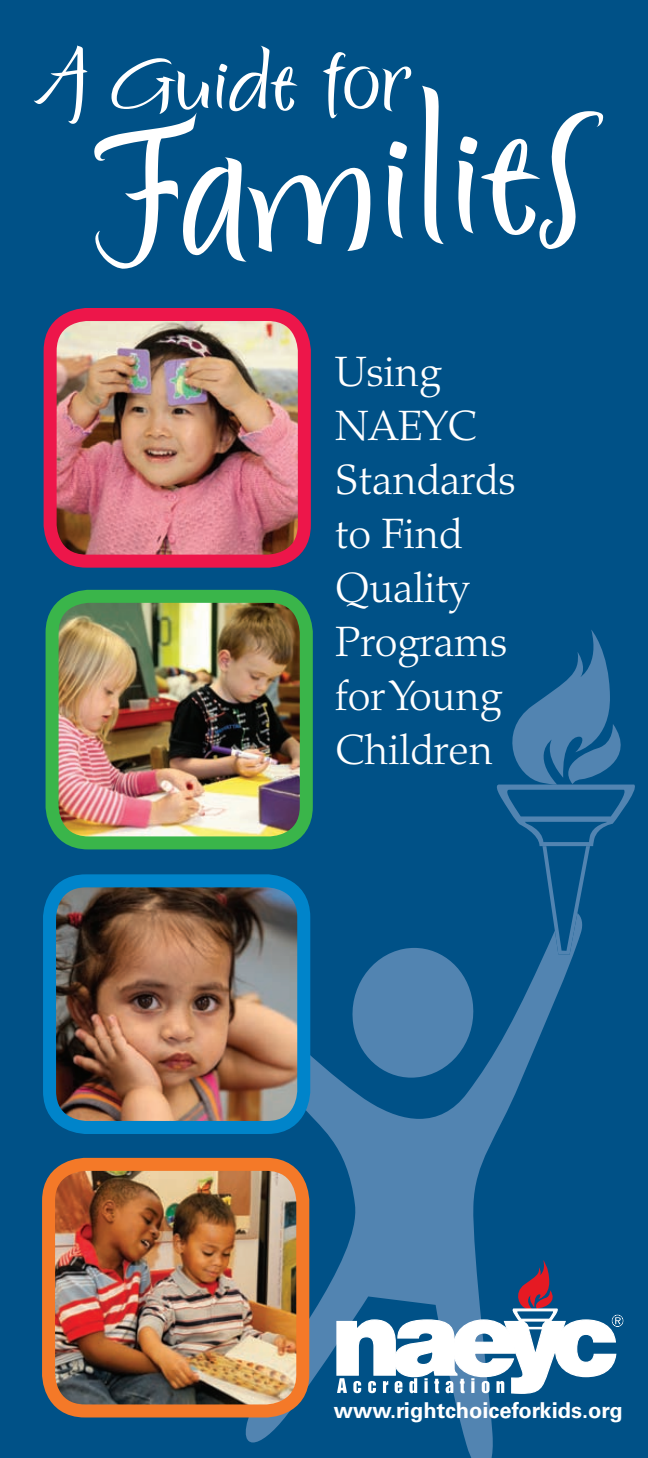
<style>
.page{position:relative;width:648px;height:1458px;background:#005187}
.page>*{position:absolute;margin:0;border:0;box-sizing:border-box;transform-origin:0 0}
.t1{font:152.1px "Persimmon";color:#fff}
.t2{font:70.2px "Persimmon";color:#fff}
.t3{font:300 42.3px/54px "Palatino";color:#fff}
.t4{font:700 21.82px "Univers";color:#fff}
</style>
<div class="page">
<svg style="left:212px;top:913px;width:361px;height:545px"></svg>
<svg style="left:493px;top:630px;width:142px;height:325px"></svg>
<svg style="left:336px;top:1260px;width:287px;height:134px"></svg>
<img style="left:60px;top:604px;width:239px;height:231px">
<div style="left:46px;top:590px;width:267px;height:259px;border:13px solid #3ab54a;border-radius:37px"></div>
<img style="left:58px;top:322px;width:239px;height:232px">
<div style="left:44px;top:308px;width:267px;height:260px;border:13px solid #ed164a;border-radius:37px"></div>
<img style="left:57px;top:888px;width:247px;height:239px">
<div style="left:43px;top:874px;width:267px;height:260px;border:13px solid #0084ca;border-radius:37px"></div>
<img style="left:56px;top:1164px;width:247px;height:247px">
<div style="left:42px;top:1158px;width:267px;height:259px;border:13px solid #f47928;border-radius:37px"></div>
<h2 class="t2" style="left:43px;top:20px;width:367px">A Guide for</h2>
<h1 class="t1" style="left:85px;top:68px;width:502px;rotate:-4deg">Families</h1>
<p class="t3" style="left:335px;top:346px;width:182px">Using<br>NAEYC<br>Standards to Find<br>Quality<br>Programs for Young<br>Children</p>
<p class="t4" style="left:334px;top:1397px;width:291px">www.rightchoiceforkids.org</p>
</div>
